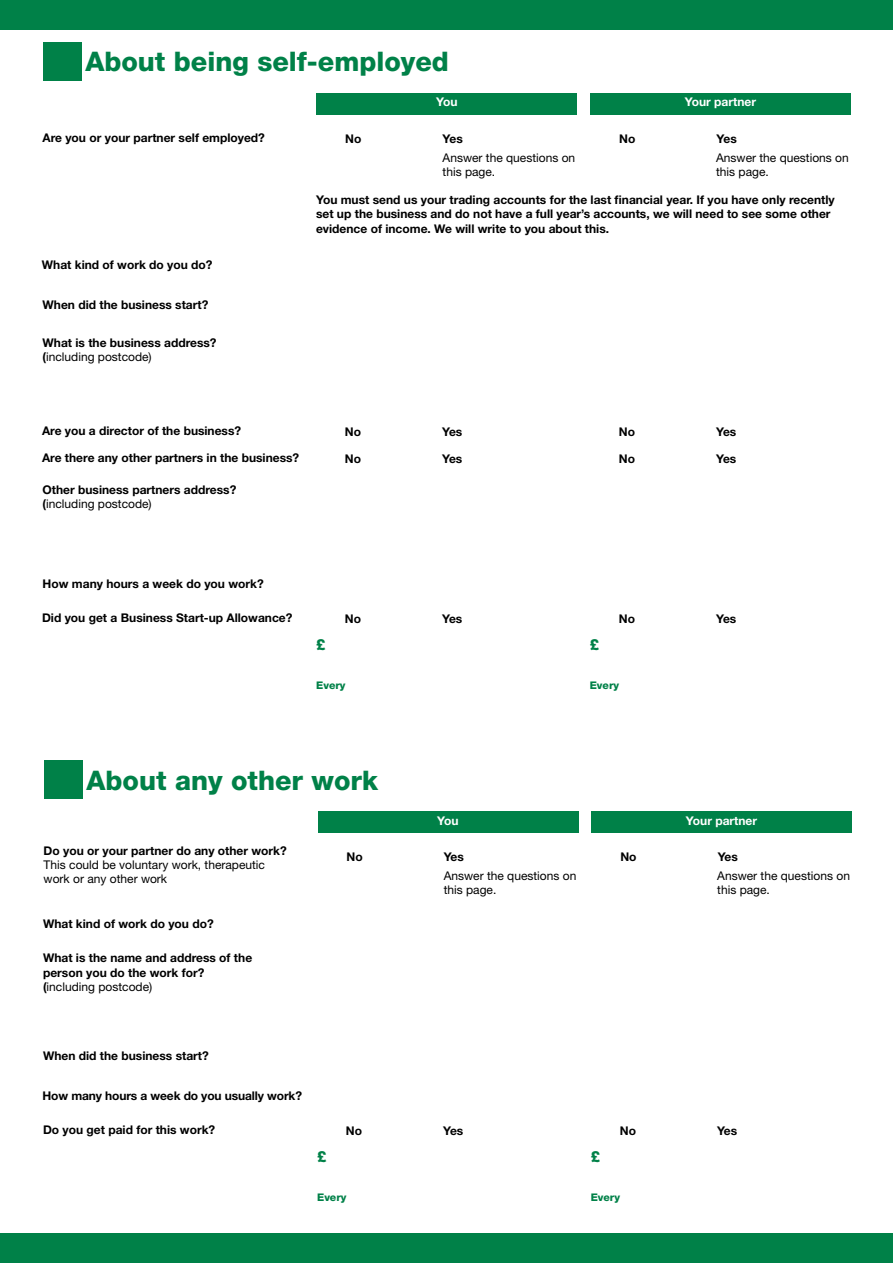
<style>
.page{position:relative;width:893px;height:1263px;background:#fff}
.page>*{position:absolute;margin:0;border:0;box-sizing:border-box;transform-origin:0 0}
.t1{font:800 27px "Helvetica Neue LT Std";color:#008148}
.t2{font:800 15px "Helvetica Neue LT Std";color:#008148}
.t3{font:700 12px/14.4px "Helvetica Neue LT Std";color:#000}
.t4{font:12px/14.4px "Helvetica Neue LT Std";color:#000}
.t5{font:700 12px "Helvetica Neue LT Std";color:#fff}
.t6{font:800 10.5px "Helvetica Neue LT Std";color:#008148}
.s1{font-weight:400}
</style>
<div class="page">
<div style="left:0;top:0;width:893px;height:30px;background:#008148"></div>
<div style="left:0;top:1233px;width:893px;height:30px;background:#008148"></div>
<div style="left:44px;top:761px;width:38px;height:38px;background:#008148"></div>
<div style="left:43px;top:43px;width:38px;height:38px;background:#008148"></div>
<div style="left:316px;top:94px;width:261px;height:21px;background:#008148"></div>
<div style="left:590px;top:94px;width:261px;height:21px;background:#008148"></div>
<div style="left:318px;top:812px;width:260px;height:21px;background:#008148"></div>
<div style="left:591px;top:812px;width:261px;height:21px;background:#008148"></div>
<h2 class="t1" style="left:85px;top:46px;width:365px">About being self-employed</h2>
<p class="t5" style="left:436px;top:95px;width:23px">You</p>
<p class="t5" style="left:685px;top:95px;width:73px">Your partner</p>
<p class="t3" style="left:43px;top:130px;width:224px">Are you or your partner self employed?</p>
<p class="t3" style="left:345px;top:131px;width:18px">No</p>
<p class="t3" style="left:443px;top:131px;width:22px">Yes</p>
<p class="t3" style="left:619px;top:131px;width:18px">No</p>
<p class="t3" style="left:716px;top:131px;width:22px">Yes</p>
<p class="t4" style="left:443px;top:150px;width:134px">Answer the questions on</p>
<p class="t4" style="left:716px;top:150px;width:134px">Answer the questions on</p>
<p class="t4" style="left:443px;top:164px;width:54px">this page.</p>
<p class="t4" style="left:716px;top:164px;width:54px">this page.</p>
<p class="t3" style="left:316px;top:192px;width:520px">You must send us your trading accounts for the last fnancial year. If you have only recently set up the business and do not have a full year’s accounts, we will need to see some other evidence of income. We will write to you about this.</p>
<p class="t3" style="left:42px;top:257px;width:172px">What kind of work do you do?</p>
<p class="t3" style="left:43px;top:298px;width:167px">When did the business start?</p>
<p class="t3" style="left:43px;top:335px;width:175px">What is the business address? (<span class="s1">including postcode)</span></p>
<p class="t3" style="left:42px;top:423px;width:201px">Are you a director of the business?</p>
<p class="t3" style="left:42px;top:451px;width:259px">Are there any other partners in the business?</p>
<p class="t3" style="left:43px;top:482px;width:195px">Other business partners address? (<span class="s1">including postcode)</span></p>
<p class="t3" style="left:345px;top:424px;width:18px">No</p>
<p class="t3" style="left:442px;top:424px;width:22px">Yes</p>
<p class="t3" style="left:345px;top:451px;width:18px">No</p>
<p class="t3" style="left:442px;top:451px;width:22px">Yes</p>
<p class="t3" style="left:43px;top:576px;width:223px">How many hours a week do you work?</p>
<p class="t3" style="left:42px;top:610px;width:252px">Did you get a Business Start-up Allowance?</p>
<p class="t3" style="left:345px;top:611px;width:18px">No</p>
<p class="t3" style="left:442px;top:611px;width:22px">Yes</p>
<p class="t2" style="left:316px;top:636px;width:11px">£</p>
<p class="t6" style="left:316px;top:679px;width:31px">Every</p>
<p class="t3" style="left:619px;top:424px;width:18px">No</p>
<p class="t3" style="left:716px;top:424px;width:22px">Yes</p>
<p class="t3" style="left:619px;top:451px;width:18px">No</p>
<p class="t3" style="left:716px;top:451px;width:22px">Yes</p>
<p class="t3" style="left:619px;top:611px;width:18px">No</p>
<p class="t3" style="left:716px;top:611px;width:22px">Yes</p>
<p class="t2" style="left:590px;top:636px;width:11px">£</p>
<p class="t6" style="left:590px;top:679px;width:31px">Every</p>
<h2 class="t1" style="left:87px;top:764px;width:293px">About any other work</h2>
<p class="t5" style="left:437px;top:813px;width:23px">You</p>
<p class="t3" style="left:44px;top:843px;width:245px">Do you or your partner do any other work?</p>
<p class="t4" style="left:44px;top:857px;width:223px">This could be voluntary work, therapeutic work or any other work</p>
<p class="t3" style="left:43px;top:916px;width:172px">What kind of work do you do?</p>
<p class="t3" style="left:43px;top:951px;width:211px">What is the name and address of the person you do the work for? (<span class="s1">including postcode)</span></p>
<p class="t3" style="left:346px;top:849px;width:18px">No</p>
<p class="t3" style="left:444px;top:849px;width:22px">Yes</p>
<p class="t4" style="left:444px;top:868px;width:134px">Answer the questions on this page.</p>
<p class="t5" style="left:686px;top:813px;width:73px">Your partner</p>
<p class="t3" style="left:620px;top:849px;width:18px">No</p>
<p class="t3" style="left:718px;top:849px;width:22px">Yes</p>
<p class="t4" style="left:717px;top:868px;width:134px">Answer the questions on this page.</p>
<p class="t3" style="left:43px;top:1048px;width:167px">When did the business start?</p>
<p class="t3" style="left:43px;top:1088px;width:261px">How many hours a week do you usually work?</p>
<p class="t3" style="left:43px;top:1122px;width:174px">Do you get paid for this work?</p>
<p class="t3" style="left:346px;top:1123px;width:18px">No</p>
<p class="t3" style="left:443px;top:1123px;width:22px">Yes</p>
<p class="t2" style="left:317px;top:1148px;width:11px">£</p>
<p class="t6" style="left:317px;top:1191px;width:31px">Every</p>
<p class="t3" style="left:620px;top:1123px;width:18px">No</p>
<p class="t3" style="left:717px;top:1123px;width:22px">Yes</p>
<p class="t2" style="left:591px;top:1148px;width:11px">£</p>
<p class="t6" style="left:591px;top:1191px;width:31px">Every</p>
</div>
